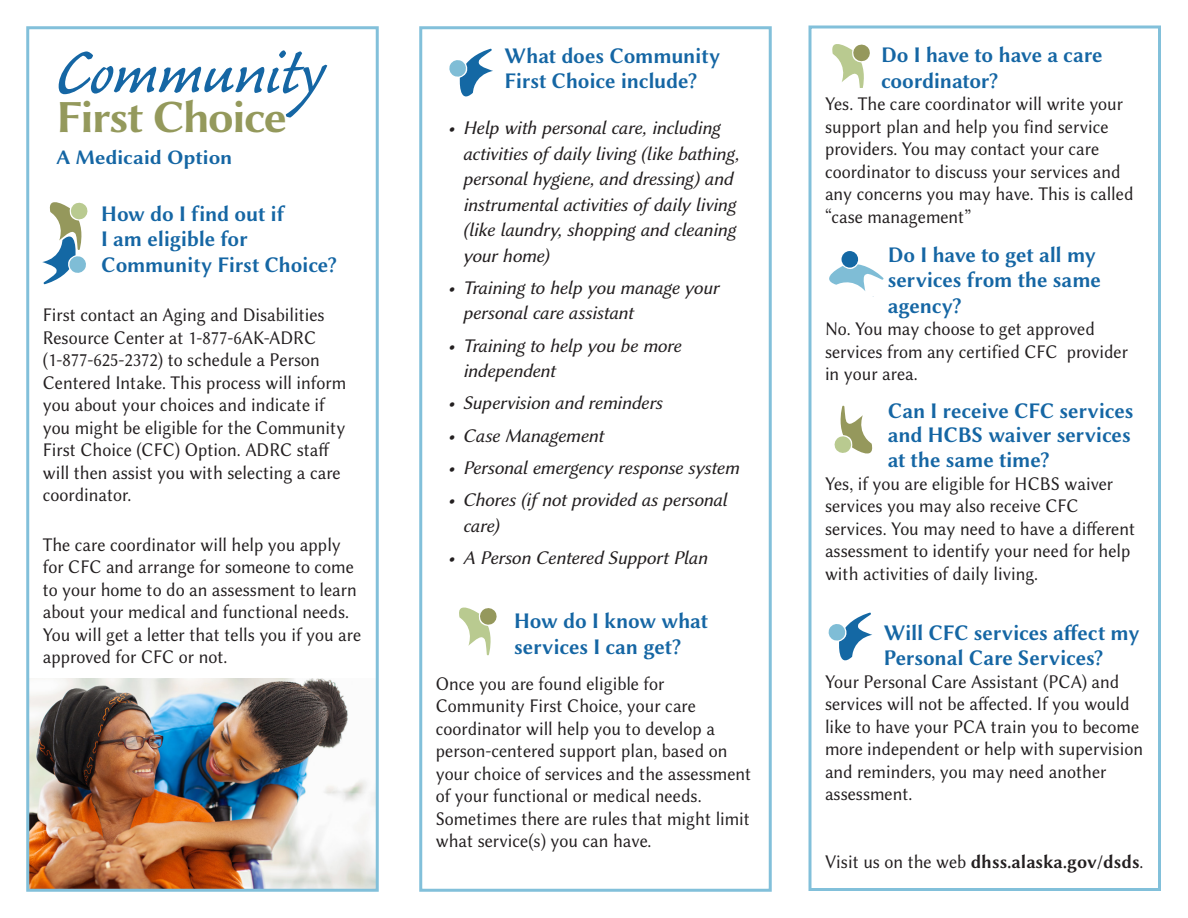
<style>
.page{position:relative;width:1188px;height:918px;background:#fff}
.page>*{position:absolute;margin:0;border:0;box-sizing:border-box;transform-origin:0 0}
.t1{font:79.95px "Caliban Std";letter-spacing:-.01em;color:#1566a4}
.t2{font:46.35px "Lin Biolinum OB";letter-spacing:-.05em;color:#94995c}
.p1{font:22.5px/25.5px "Lin Biolinum OB";letter-spacing:-.01em;color:#1566a4;scale:.92 1}
.t3{font:20.7px "Lin Biolinum OB";letter-spacing:-.005em;color:#1566a4}
.p1-2{font:19.5px/22.5px "Lin Biolinum O";color:#231f20;scale:.92 1}
.t4{font:19.5px/25.5px "Lin Biolinum OI";letter-spacing:-.015em;color:#231f20}
.t5{font:19.5px "Lin Biolinum OB";color:#231f20;scale:.92 1}
.s1{font-family:"Lin Biolinum O"}
</style>
<div class="page">
<img style="left:30px;top:678px;width:345px;height:210px">
<div style="left:26px;top:26px;width:353px;height:866px;border:3px solid #82c0da"></div>
<div style="left:419px;top:26px;width:353px;height:866px;border:3px solid #82c0da"></div>
<div style="left:808px;top:26px;width:353px;height:865px;border:3px solid #82c0da"></div>
<svg style="left:42px;top:202px;width:46px;height:82px"></svg>
<svg style="left:832px;top:44px;width:38px;height:43px"></svg>
<svg style="left:829px;top:264px;width:54px;height:27px"></svg>
<div style="left:841px;top:251px;width:17px;height:17px;background:#1468a4;border-radius:50%"></div>
<svg style="left:834px;top:405px;width:39px;height:49px"></svg>
<svg style="left:449px;top:49px;width:44px;height:48px"></svg>
<svg style="left:828px;top:613px;width:44px;height:48px"></svg>
<svg style="left:459px;top:607px;width:38px;height:48px"></svg>
<h3 class="t1" style="left:56px;top:33px;width:269px">Community</h3>
<h1 class="t2" style="left:56px;top:85px;width:233px">First Choice</h1>
<h1 class="t3" style="left:56px;top:142px;width:178px">A Medicaid Option</h1>
<h2 class="p1" style="left:101px;top:199px;width:258px">How do I find out if<br>I am eligible for<br>Community First Choice?</h2>
<p class="p1-2" style="left:43px;top:304px;width:332px">First contact an Aging and Disabilities Resource Center at 1-877-6AK-ADRC (1-877-625-2372) to schedule a Person Centered Intake. This process will inform you about your choices and indicate if you might be eligible for the Community First Choice (CFC) Option. ADRC staff will then assist you with selecting a care coordinator.</p>
<p class="p1-2" style="left:43px;top:533px;width:348px">The care coordinator will help you apply for CFC and arrange for someone to come to your home to do an assessment to learn about your medical and functional needs.<br>You will get a letter that tells you if you are approved for CFC or not.</p>
<h2 class="p1" style="left:505px;top:42px;width:236px">What does Community<br>First Choice include?</h2>
<p class="t4" style="left:463px;top:115px;width:278px;text-indent:-15px">• Help with personal care, including activities of daily living (like bathing, personal hygiene, and dressing) and instrumental activities of daily living (like laundry, shopping and cleaning your home)</p>
<p class="t4" style="left:463px;top:275px;width:258px;text-indent:-15px">• Training to help you manage your personal care assistant</p>
<p class="t4" style="left:463px;top:333px;width:220px;text-indent:-15px">• Training to help you be more independent</p>
<p class="t4" style="left:448px;top:390px;width:216px">• Supervision and reminders</p>
<p class="t4" style="left:448px;top:423px;width:157px">• Case Management</p>
<p class="t4" style="left:448px;top:455px;width:293px">• Personal emergency response system</p>
<p class="t4" style="left:463px;top:487px;width:266px;text-indent:-15px">• Chores (if not provided as personal care)</p>
<p class="t4" style="left:448px;top:545px;width:261px">• A Person Centered Support Plan</p>
<h2 class="p1" style="left:514px;top:607px;width:212px">How do I know what services I can get?</h2>
<p class="p1-2" style="left:436px;top:673px;width:345px">Once you are found eligible for Community First Choice, your care coordinator will help you to develop a person-centered support plan, based on your choice of services and the assessment of your functional or medical needs.<br>Sometimes there are rules that might limit what service(s) you can have.</p>
<h2 class="p1" style="left:881px;top:41px;width:243px">Do I have to have a care coordinator?</h2>
<h2 class="p1-2" style="left:825px;top:93px;width:337px">Yes. The care coordinator will write your support plan and help you find service providers. You may contact your care coordinator to discuss your services and any concerns you may have. This is called “case management”</h2>
<p class="p1" style="left:888px;top:240px;width:233px">Do I have to get all my services from the same agency?</p>
<p class="p1-2" style="left:825px;top:318px;width:331px">No. You may choose to get approved services from any certified CFC provider in your area.</p>
<h2 class="p1" style="left:888px;top:397px;width:269px;line-height:24.8px">Can I receive CFC services and HCBS waiver services at the same time?</h2>
<h2 class="p1-2" style="left:825px;top:472px;width:339px">Yes, if you are eligible for HCBS waiver services you may also receive CFC services. You may need to have a different assessment to identify your need for help with activities of daily living.</h2>
<h2 class="p1" style="left:884px;top:618px;width:279px">Will CFC services affect my<br>Personal Care Services?</h2>
<h2 class="p1-2" style="left:825px;top:670px;width:347px">Your Personal Care Assistant (PCA) and services will not be affected. If you would like to have your PCA train you to become more independent or help with supervision and reminders, you may need another assessment.</h2>
<h2 class="t5" style="left:825px;top:848px;width:348px"><span class="s1">Visit us on the web</span> dhss.alaska.gov/dsds<span class="s1">.</span></h2>
</div>
